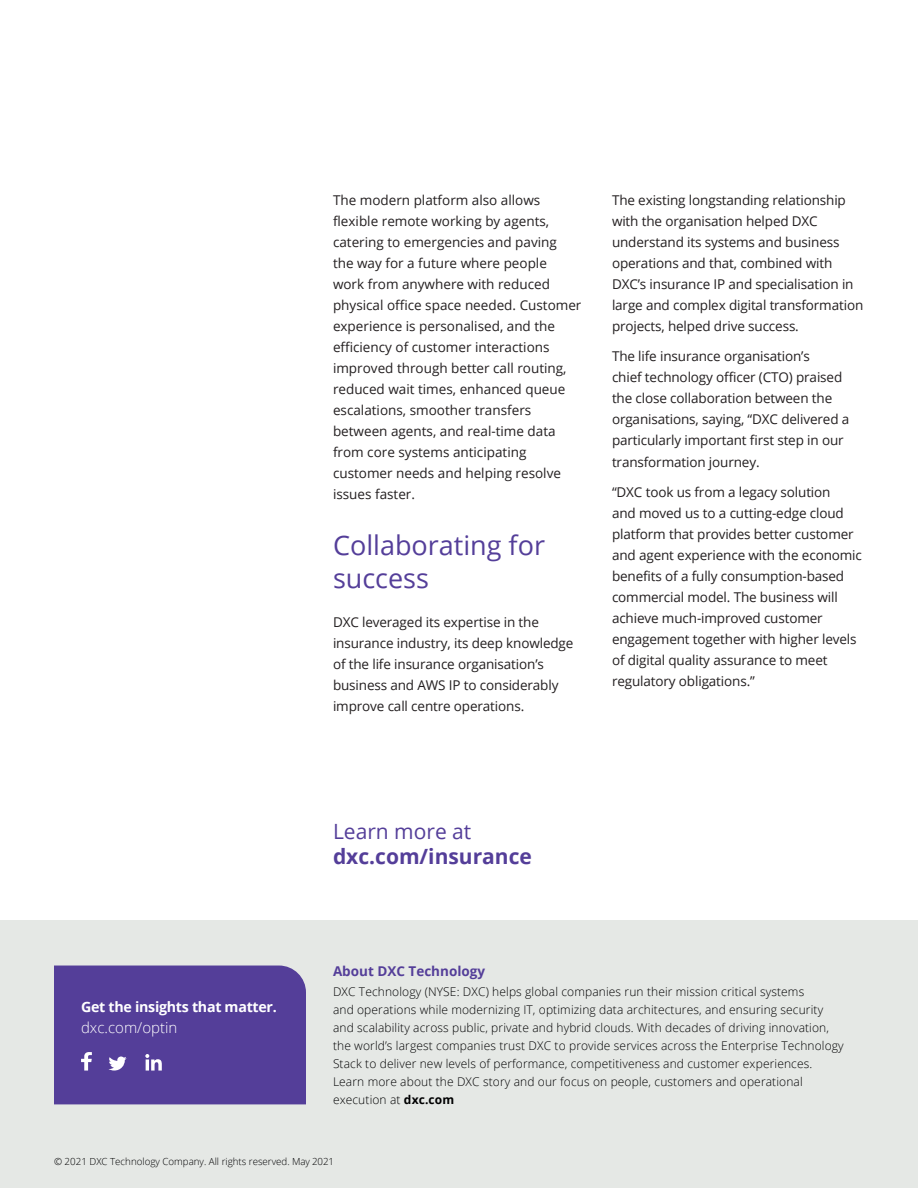
<style>
.page{position:relative;width:918px;height:1188px;background:#fff}
.page>*{position:absolute;margin:0;border:0;box-sizing:border-box;transform-origin:0 0}
.t1{font:27px/33px "Open Sans";color:#543e99}
.t2{font:700 21px "Open Sans";color:#543e99}
.t3{font:21px "Open Sans";color:#543e99}
.t4{font:300 15px "Open Sans";color:#fff}
.t5{font:700 14.25px "Open Sans";letter-spacing:-.02em;color:#fff}
.t6{font:13.5px/21px "Open Sans";letter-spacing:-.01em;color:#231f20}
.t7{font:700 13.5px "Open Sans";color:#543e99}
.t8{font:300 12px/18px "Open Sans";letter-spacing:.01em;color:#000001}
.t9{font:300 9.75px "Open Sans";color:#000001}
.s1{font-weight:700}
</style>
<div class="page">
<div style="left:1px;top:920px;width:917px;height:268px;background:#e5e8e5"></div>
<div style="left:54px;top:966px;width:252px;height:138px;background:#543e99"></div>
<p class="t5" style="left:81px;top:997px;width:197px">Get the insights that matter.</p>
<p class="t4" style="left:81px;top:1018px;width:98px">dxc.com/optin</p>
<p class="t6" style="left:333px;top:189px;width:250px">The modern platform also allows flexible remote working by agents, catering to emergencies and paving<br>the way for a future where people work from anywhere with reduced physical office space needed. Customer experience is personalised, and the efficiency of customer interactions improved through better call routing, reduced wait times, enhanced queue escalations, smoother transfers between agents, and real-time data from core systems anticipating customer needs and helping resolve issues faster.</p>
<h1 class="t1" style="left:333px;top:528px;width:214px">Collaborating for success</h1>
<p class="t6" style="left:333px;top:611px;width:242px">DXC leveraged its expertise in the insurance industry, its deep knowledge of the life insurance organisation’s business and AWS IP to considerably improve call centre operations.</p>
<p class="t6" style="left:612px;top:189px;width:253px">The existing longstanding relationship with the organisation helped DXC understand its systems and business operations and that, combined with DXC’s insurance IP and specialisation in large and complex digital transformation projects, helped drive success.</p>
<p class="t6" style="left:612px;top:346px;width:239px">The life insurance organisation’s<br>chief technology officer (CTO) praised the close collaboration between the organisations, saying, “DXC delivered a particularly important first step in our transformation journey.</p>
<p class="t6" style="left:612px;top:482px;width:252px">“DXC took us from a legacy solution<br>and moved us to a cutting-edge cloud platform that provides better customer and agent experience with the economic benefits of a fully consumption-based commercial model. The business will achieve much-improved customer engagement together with higher levels of digital quality assurance to meet regulatory obligations.”</p>
<h2 class="t3" style="left:333px;top:817px;width:140px">Learn more at</h2>
<h2 class="t2" style="left:333px;top:842px;width:200px">dxc.com/insurance</h2>
<p class="t7" style="left:333px;top:961px;width:154px">About DXC Technology</p>
<p class="t8" style="left:333px;top:983px;width:512px">DXC Technology (NYSE: DXC) helps global companies run their mission critical systems<br>and operations while modernizing IT, optimizing data architectures, and ensuring security and scalability across public, private and hybrid clouds. With decades of driving innovation, the world’s largest companies trust DXC to provide services across the Enterprise Technology Stack to deliver new levels of performance, competitiveness and customer experiences.<br>Learn more about the DXC story and our focus on people, customers and operational execution at <span class="s1">dxc.com</span></p>
<p class="t9" style="left:54px;top:1154px;width:282px">© 2021 DXC Technology Company. All rights reserved. May 2021</p>
</div>
